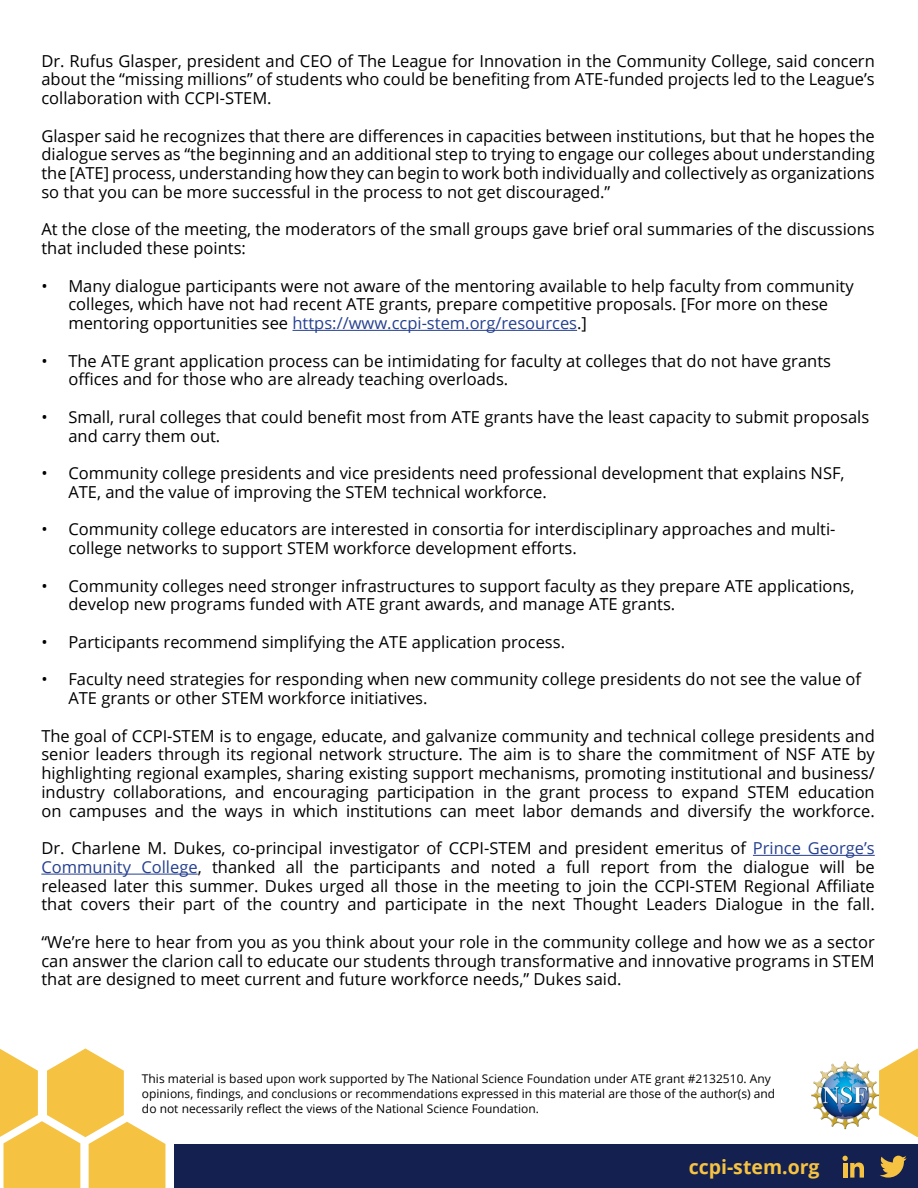
<style>
.page{position:relative;width:918px;height:1188px;background:#fff}
.page>*{position:absolute;margin:0;border:0;box-sizing:border-box;transform-origin:0 0}
.t1{font:700 19.5px "Open Sans";color:#f5c242}
.t2{font:16.5px/18.8px "Open Sans";color:#000}
.t3{font:12px/15px "Open Sans";color:#000}
.s1{color:#25408f}
</style>
<div class="page">
<svg style="left:0;top:1048px;width:165px;height:140px"></svg>
<div style="left:174px;top:1145px;width:744px;height:43px;background:#142050"></div>
<img style="left:811px;top:1061px;width:68px;height:68px">
<hr style="left:293px;top:330px;width:284px;height:1px;background:#25408f">
<hr style="left:753px;top:855px;width:122px;height:1px;background:#25408f">
<hr style="left:41px;top:874px;width:157px;height:1px;background:#25408f">
<svg style="left:880px;top:1156px;width:27px;height:22px"></svg>
<svg style="left:843px;top:1156px;width:21px;height:22px"></svg>
<svg style="left:879px;top:1049px;width:39px;height:88px"></svg>
<p class="t2" style="left:41px;top:51px;width:835px;text-align:justify">Dr. Rufus Glasper, president and CEO of The League for Innovation in the Community College, said concern about the “missing millions” of students who could be benefiting from ATE-funded projects led to the League’s collaboration with CCPI-STEM.</p>
<p class="t2" style="left:41px;top:126px;width:835px;text-align:justify">Glasper said he recognizes that there are differences in capacities between institutions, but that he hopes the dialogue serves as “the beginning and an additional step to trying to engage our colleges about understanding the [ATE] process, understanding how they can begin to work both individually and collectively as organizations so that you can be more successful in the process to not get discouraged.”</p>
<p class="t2" style="left:41px;top:220px;width:835px">At the close of the meeting, the moderators of the small groups gave brief oral summaries of the discussions that included these points:</p>
<p class="t2" style="left:68px;top:276px;width:787px;text-indent:-27px">• Many dialogue participants were not aware of the mentoring available to help faculty from community colleges, which have not had recent ATE grants, prepare competitive proposals. [For more on these mentoring opportunities see <span class="s1">https://www.ccpi-stem.org/resources</span>.]</p>
<p class="t2" style="left:68px;top:351px;width:764px;text-indent:-27px">• The ATE grant application process can be intimidating for faculty at colleges that do not have grants offices and for those who are already teaching overloads.</p>
<p class="t2" style="left:68px;top:407px;width:802px;text-indent:-27px">• Small, rural colleges that could benefit most from ATE grants have the least capacity to submit proposals and carry them out.</p>
<p class="t2" style="left:68px;top:463px;width:778px;text-indent:-27px">• Community college presidents and vice presidents need professional development that explains NSF,<br>ATE, and the value of improving the STEM technical workforce.</p>
<p class="t2" style="left:68px;top:520px;width:769px;text-indent:-27px">• Community college educators are interested in consortia for interdisciplinary approaches and multi&shy;college networks to support STEM workforce development efforts.</p>
<p class="t2" style="left:68px;top:576px;width:788px;text-indent:-27px">• Community colleges need stronger infrastructures to support faculty as they prepare ATE applications, develop new programs funded with ATE grant awards, and manage ATE grants.</p>
<p class="t2" style="left:41px;top:632px;width:525px">• Participants recommend simplifying the ATE application process.</p>
<p class="t2" style="left:68px;top:670px;width:794px;text-indent:-27px">• Faculty need strategies for responding when new community college presidents do not see the value of<br>ATE grants or other STEM workforce initiatives.</p>
<p class="t2" style="left:41px;top:726px;width:835px;text-align:justify">The goal of CCPI-STEM is to engage, educate, and galvanize community and technical college presidents and senior leaders through its regional network structure. The aim is to share the commitment of NSF ATE by highlighting regional examples, sharing existing support mechanisms, promoting institutional and business/ industry collaborations, and encouraging participation in the grant process to expand STEM education on campuses and the ways in which institutions can meet labor demands and diversify the workforce.</p>
<p class="t2" style="left:41px;top:838px;width:835px;text-align:justify">Dr. Charlene M. Dukes, co-principal investigator of CCPI-STEM and president emeritus of <span class="s1">Prince George’s Community College</span>, thanked all the participants and noted a full report from the dialogue will be released later this summer. Dukes urged all those in the meeting to join the CCPI-STEM Regional Affiliate that covers their part of the country and participate in the next Thought Leaders Dialogue in the fall.</p>
<p class="t2" style="left:41px;top:932px;width:835px;text-align:justify">“We’re here to hear from you as you think about your role in the community college and how we as a sector can answer the clarion call to educate our students through transformative and innovative programs in STEM that are designed to meet current and future workforce needs,” Dukes said.</p>
<p class="t3" style="left:142px;top:1071px;width:635px">This material is based upon work supported by The National Science Foundation under ATE grant #2132510. Any opinions, findings, and conclusions or recommendations expressed in this material are those of the author(s) and do not necessarily reflect the views of the National Science Foundation.</p>
<p class="t1" style="left:689px;top:1153px;width:132px">ccpi-stem.org</p>
</div>
